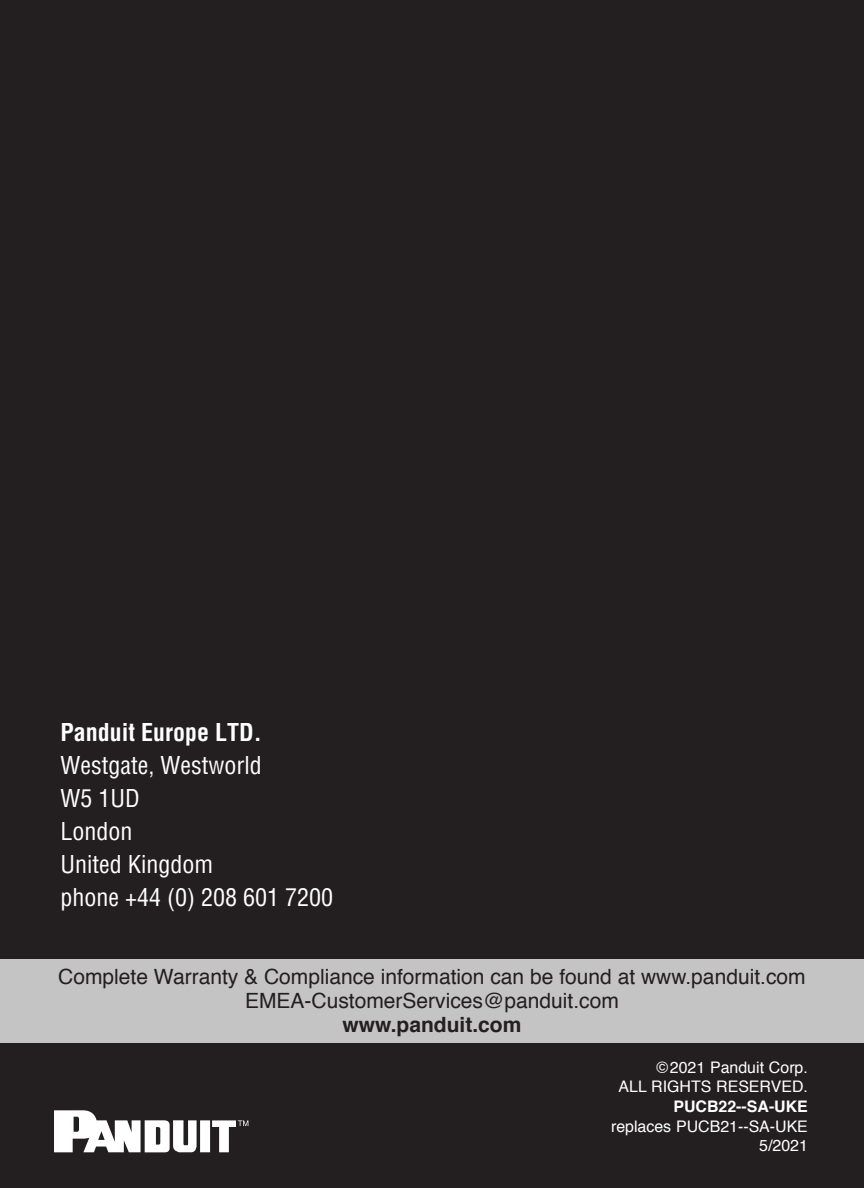
<style>
.page{position:relative;width:864px;height:1188px;background:#231f20}
.page>*{position:absolute;margin:0;border:0;box-sizing:border-box;transform-origin:0 0}
.t1{font:condensed 24px "Helvetica";color:#fff}
.t2{font:700 condensed 24px "Helvetica";color:#fff}
.t3{font:21px "Helvetica";color:#231f20}
.t4{font:700 21px "Helvetica";color:#231f20}
.t5{font:15.9px "Helvetica";color:#fff}
.t6{font:700 15.9px "Helvetica";color:#fff}
</style>
<div class="page">
<svg style="left:54px;top:1110px;width:194px;height:42px"></svg>
<div style="left:0;top:960px;width:864px;height:83px;background:#c5c4c4"></div>
<p class="t2" style="left:60px;top:717px;width:203px">Panduit Europe LTD.</p>
<p class="t1" style="left:60px;top:750px;width:203px">Westgate, Westworld</p>
<p class="t1" style="left:60px;top:783px;width:81px">W5 1UD</p>
<p class="t1" style="left:60px;top:816px;width:73px">London</p>
<p class="t1" style="left:60px;top:849px;width:154px">United Kingdom</p>
<p class="t1" style="left:60px;top:882px;width:274px">phone +44 (0) 208 601 7200</p>
<p class="t3" style="left:58px;top:961px;width:749px">Complete Warranty &amp; Compliance information can be found at www.panduit.com</p>
<p class="t3" style="left:245px;top:985px;width:375px">EMEA-CustomerServices@panduit.com</p>
<p class="t4" style="left:343px;top:1008px;width:180px">www.panduit.com</p>
<p class="t5" style="left:657px;top:1055px;width:153px">©2021 Panduit Corp.</p>
<p class="t5" style="left:619px;top:1074px;width:191px">ALL RIGHTS RESERVED.</p>
<p class="t6" style="left:674px;top:1094px;width:136px">PUCB22--SA-UKE</p>
<p class="t5" style="left:611px;top:1114px;width:198px">replaces PUCB21--SA-UKE</p>
<p class="t5" style="left:759px;top:1134px;width:50px">5/2021</p>
</div>
